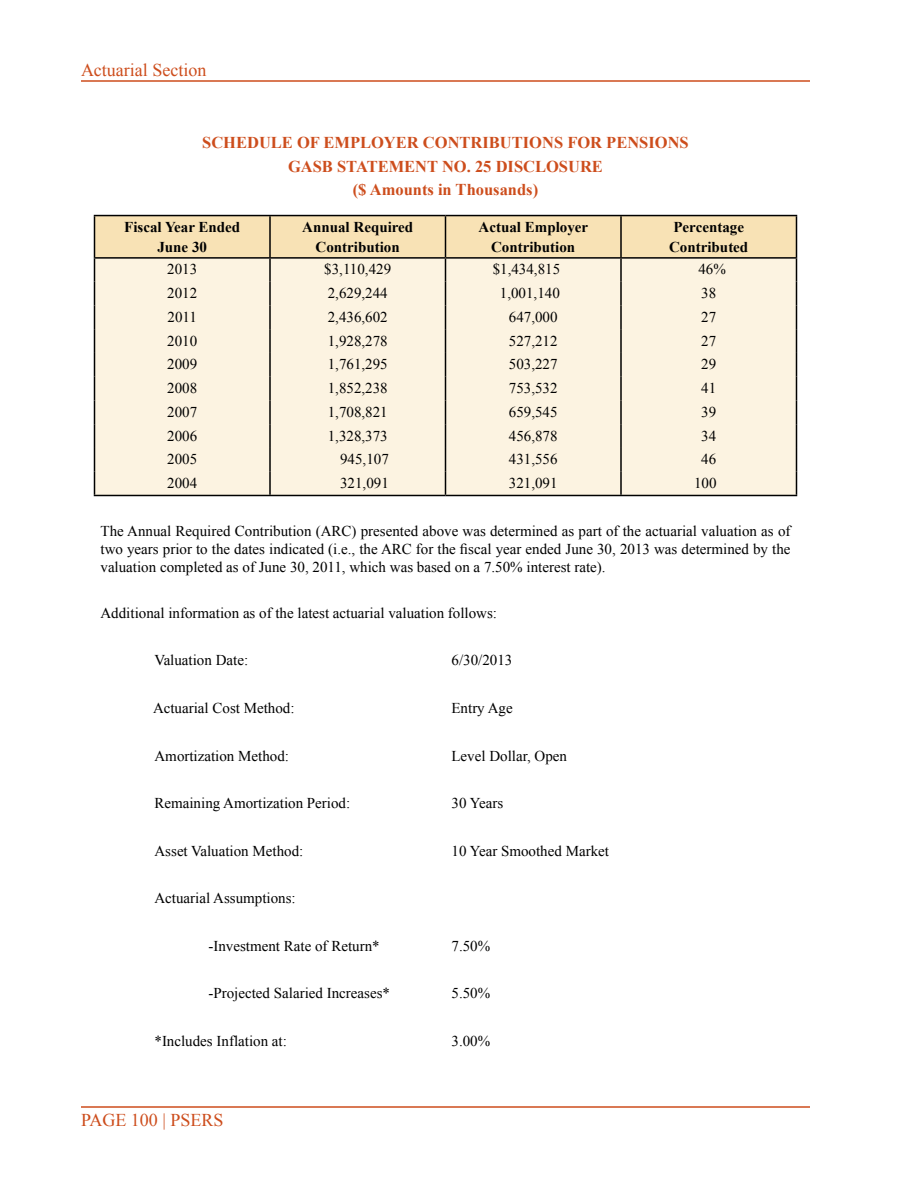
<style>
.page{position:relative;width:918px;height:1188px;background:#fff}
.page>*{position:absolute;margin:0;border:0;box-sizing:border-box;transform-origin:0 0}
.t1{font:18px "Times New Roman";color:#cd4d1c}
.Body{font:700 16.5px "Times New Roman";color:#cd4d1c}
.Body-2{font:15px "Times New Roman";color:#000}
.Green_SubHead{font:15px/18px "Times New Roman";color:#000;text-align:justify}
.Body-3{font:700 15px/19.5px "Times New Roman";color:#000;text-align:center}
</style>
<div class="page">
<hr style="left:81px;top:80px;width:729px;height:2px;background:#cd4d1c">
<hr style="left:81px;top:1106px;width:729px;height:2px;background:#cd4d1c">
<hr style="left:94px;top:495px;width:176px;height:1px;background:#000">
<hr style="left:270px;top:495px;width:176px;height:1px;background:#000">
<hr style="left:446px;top:495px;width:175px;height:1px;background:#000">
<hr style="left:621px;top:495px;width:176px;height:1px;background:#000">
<hr style="left:94px;top:215px;width:176px;height:1px;background:#000">
<hr style="left:270px;top:215px;width:176px;height:1px;background:#000">
<hr style="left:446px;top:215px;width:175px;height:1px;background:#000">
<hr style="left:621px;top:215px;width:176px;height:1px;background:#000">
<svg style="left:94px;top:216px;width:703px;height:279px"></svg>
<hr style="left:94px;top:257px;width:176px;height:2px;background:#000">
<hr style="left:270px;top:257px;width:176px;height:2px;background:#000">
<hr style="left:446px;top:257px;width:175px;height:2px;background:#000">
<hr style="left:621px;top:257px;width:176px;height:2px;background:#000">
<p class="t1" style="left:81px;top:58px;width:127px">Actuarial Section</p>
<p class="Body" style="left:202px;top:131px;width:488px">SCHEDULE OF EMPLOYER CONTRIBUTIONS FOR PENSIONS</p>
<p class="Body" style="left:288px;top:155px;width:316px">GASB STATEMENT NO. 25 DISCLOSURE</p>
<p class="Body" style="left:353px;top:179px;width:187px">($ Amounts in Thousands)</p>
<p class="Body-3" style="left:124px;top:217px;width:117px">Fiscal Year Ended<br>June 30</p>
<p class="Body-3" style="left:302px;top:217px;width:113px">Annual Required<br>Contribution</p>
<p class="Body-3" style="left:479px;top:217px;width:111px">Actual Employer<br>Contribution</p>
<p class="Body-3" style="left:669px;top:217px;width:81px;text-align:left">Percentage<br>Contributed</p>
<p class="Body-2" style="left:167px;top:259px;width:31px">2013</p>
<p class="Body-2" style="left:324px;top:259px;width:68px">$3,110,429</p>
<p class="Body-2" style="left:493px;top:259px;width:69px">$1,434,815</p>
<p class="Body-2" style="left:698px;top:259px;width:29px">46%</p>
<p class="Body-2" style="left:167px;top:283px;width:31px">2012</p>
<p class="Body-2" style="left:328px;top:283px;width:62px">2,629,244</p>
<p class="Body-2" style="left:500px;top:283px;width:61px">1,001,140</p>
<p class="Body-2" style="left:701px;top:283px;width:16px">38</p>
<p class="Body-2" style="left:168px;top:307px;width:31px">2011</p>
<p class="Body-2" style="left:328px;top:307px;width:61px">2,436,602</p>
<p class="Body-2" style="left:509px;top:307px;width:50px">647,000</p>
<p class="Body-2" style="left:701px;top:307px;width:16px">27</p>
<p class="Body-2" style="left:167px;top:330px;width:31px">2010</p>
<p class="Body-2" style="left:328px;top:330px;width:62px">1,928,278</p>
<p class="Body-2" style="left:509px;top:330px;width:50px">527,212</p>
<p class="Body-2" style="left:701px;top:330px;width:16px">27</p>
<p class="Body-2" style="left:167px;top:354px;width:31px">2009</p>
<p class="Body-2" style="left:328px;top:354px;width:62px">1,761,295</p>
<p class="Body-2" style="left:509px;top:354px;width:50px">503,227</p>
<p class="Body-2" style="left:701px;top:354px;width:16px">29</p>
<p class="Body-2" style="left:167px;top:378px;width:31px">2008</p>
<p class="Body-2" style="left:328px;top:378px;width:62px">1,852,238</p>
<p class="Body-2" style="left:509px;top:378px;width:50px">753,532</p>
<p class="Body-2" style="left:701px;top:378px;width:16px">41</p>
<p class="Body-2" style="left:167px;top:402px;width:31px">2007</p>
<p class="Body-2" style="left:328px;top:402px;width:62px">1,708,821</p>
<p class="Body-2" style="left:509px;top:402px;width:50px">659,545</p>
<p class="Body-2" style="left:701px;top:402px;width:16px">39</p>
<p class="Body-2" style="left:167px;top:426px;width:31px">2006</p>
<p class="Body-2" style="left:328px;top:426px;width:62px">1,328,373</p>
<p class="Body-2" style="left:509px;top:426px;width:50px">456,878</p>
<p class="Body-2" style="left:701px;top:426px;width:16px">34</p>
<p class="Body-2" style="left:167px;top:449px;width:31px">2005</p>
<p class="Body-2" style="left:340px;top:449px;width:50px">945,107</p>
<p class="Body-2" style="left:509px;top:449px;width:50px">431,556</p>
<p class="Body-2" style="left:701px;top:449px;width:16px">46</p>
<p class="Body-2" style="left:167px;top:473px;width:31px">2004</p>
<p class="Body-2" style="left:340px;top:473px;width:50px">321,091</p>
<p class="Body-2" style="left:509px;top:473px;width:50px">321,091</p>
<p class="Body-2" style="left:694px;top:473px;width:24px">100</p>
<p class="Green_SubHead" style="left:100px;top:521px;width:692px">The Annual Required Contribution (ARC) presented above was determined as part of the actuarial valuation as of two years prior to the dates indicated (i.e., the ARC for the fiscal year ended June 30, 2013 was determined by the valuation completed as of June 30, 2011, which was based on a 7.50% interest rate).</p>
<p class="Green_SubHead" style="left:100px;top:604px;width:398px">Additional information as of the latest actuarial valuation follows:</p>
<p class="Body-2" style="left:154px;top:650px;width:95px">Valuation Date:</p>
<p class="Green_SubHead" style="left:452px;top:651px;width:62px">6/30/2013</p>
<p class="Green_SubHead" style="left:153px;top:699px;width:143px">Actuarial Cost Method:</p>
<p class="Green_SubHead" style="left:452px;top:699px;width:63px">Entry Age</p>
<p class="Body-2" style="left:154px;top:745px;width:136px">Amortization Method:</p>
<p class="Green_SubHead" style="left:452px;top:746px;width:117px">Level Dollar, Open</p>
<p class="Body-2" style="left:154px;top:793px;width:197px">Remaining Amortization Period:</p>
<p class="Green_SubHead" style="left:452px;top:794px;width:53px">30 Years</p>
<p class="Body-2" style="left:154px;top:840px;width:150px">Asset Valuation Method:</p>
<p class="Green_SubHead" style="left:452px;top:841px;width:159px">10 Year Smoothed Market</p>
<p class="Body-2" style="left:154px;top:888px;width:143px">Actuarial Assumptions:</p>
<p class="Body-2" style="left:208px;top:935px;width:173px">-Investment Rate of Return*</p>
<p class="Green_SubHead" style="left:452px;top:936px;width:40px">7.50%</p>
<p class="Body-2" style="left:208px;top:983px;width:183px">-Projected Salaried Increases*</p>
<p class="Body-2" style="left:452px;top:983px;width:40px">5.50%</p>
<p class="Body-2" style="left:154px;top:1031px;width:134px">*Includes Inflation at:</p>
<p class="Body-2" style="left:452px;top:1031px;width:40px">3.00%</p>
<p class="t1" style="left:81px;top:1107px;width:144px">PAGE 100 | PSERS</p>
</div>
